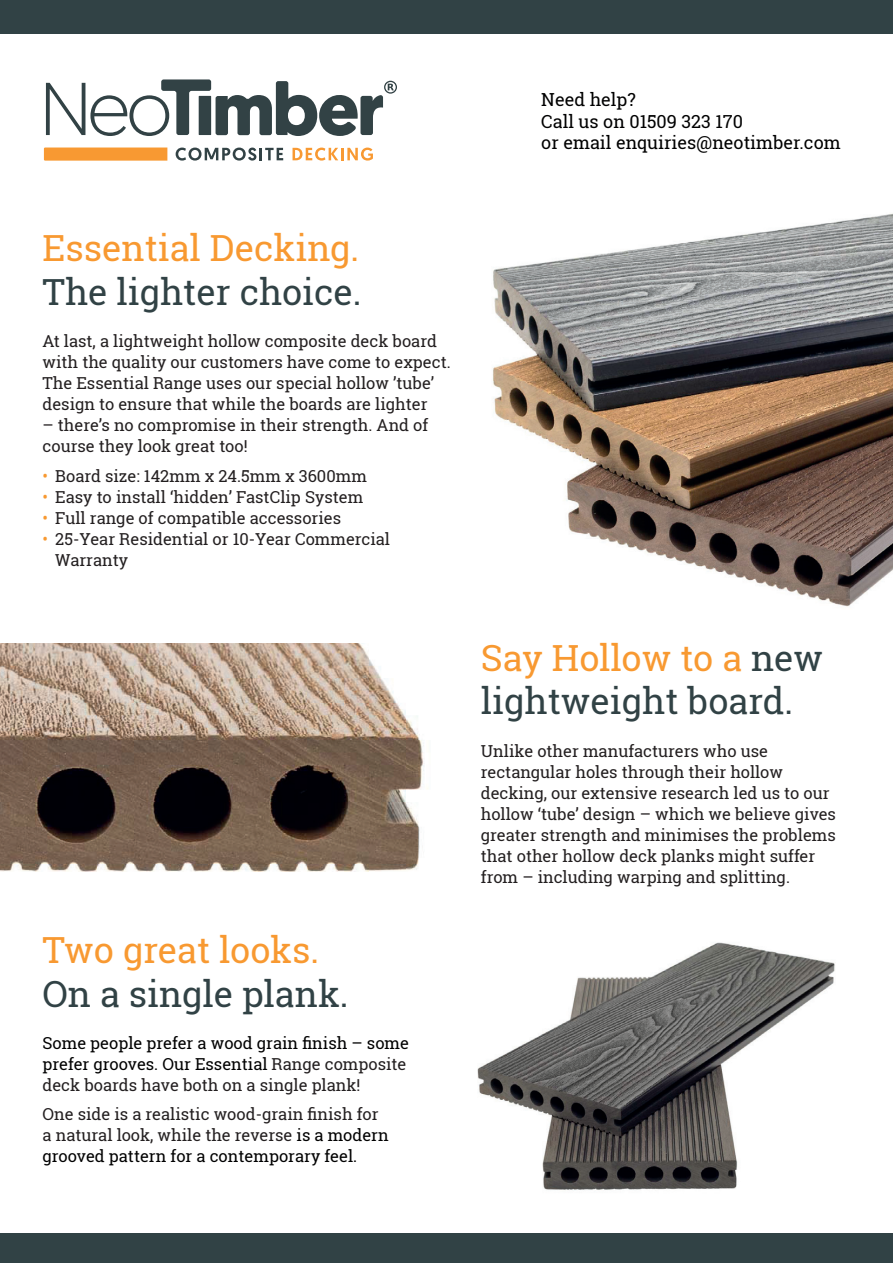
<style>
.page{position:relative;width:893px;height:1263px;background:#fff}
.page>*{position:absolute;margin:0;border:0;box-sizing:border-box;transform-origin:0 0}
.t1{font:36px/43.2px "Roboto Slab";color:#314245}
.t2{font:36px "Roboto Slab";color:#f89931}
.t3{font:18px/21.6px "Roboto Slab";color:#000001}
.t4{font:16.5px/21px "Roboto Slab";color:#231f20}
.t5{font:16.5px/21px "Roboto Slab";color:#000001}
.s1{color:#f89931}
.s2{color:#231f20}
.s3{color:#000001}
</style>
<div class="page">
<img style="left:493px;top:213px;width:400px;height:394px">
<img style="left:0;top:643px;width:428px;height:228px">
<img style="left:477px;top:942px;width:358px;height:248px">
<div style="left:0;top:0;width:893px;height:34px;background:#314245"></div>
<div style="left:0;top:1234px;width:893px;height:29px;background:#314245"></div>
<svg style="left:176px;top:148px;width:107px;height:13px"></svg>
<svg style="left:293px;top:148px;width:80px;height:13px"></svg>
<svg style="left:44px;top:148px;width:123px;height:13px;background:#f89b37"></svg>
<svg style="left:46px;top:79px;width:351px;height:57px"></svg>
<p class="t3" style="left:541px;top:89px;width:301px">Need help?<br>Call us on 01509 323 170<br>or email enquiries@neotimber.com</p>
<h1 class="t2" style="left:43px;top:224px;width:318px">Essential Decking.</h1>
<h1 class="t1" style="left:43px;top:269px;width:321px">The lighter choice.</h1>
<p class="t4" style="left:43px;top:330px;width:410px">At last, a lightweight hollow composite deck board with the quality our customers have come to expect.<br>The Essential Range uses our special hollow ’tube’ design to ensure that while the boards are lighter</p>
<p class="t4" style="left:43px;top:414px;width:387px">– there’s no compromise in their strength. And of course they look great too!</p>
<p class="t4" style="left:43px;top:465px;width:326px"><span class="s1">•</span> Board size: 142mm x 24.5mm x 3600mm</p>
<p class="t4" style="left:43px;top:486px;width:322px"><span class="s1">•</span> Easy to install ‘hidden’ FastClip System</p>
<p class="t4" style="left:43px;top:507px;width:300px"><span class="s1">•</span> Full range of compatible accessories</p>
<p class="t4" style="left:55px;top:528px;width:336px;text-indent:-13px"><span class="s1">•</span> 25-Year Residential or 10-Year Commercial<br>Warranty</p>
<h1 class="t2" style="left:43px;top:926px;width:278px">Two great looks.</h1>
<h1 class="t1" style="left:43px;top:971px;width:308px">On a single plank.</h1>
<p class="t5" style="left:43px;top:1032px;width:368px">Some people prefer a wood grain finish – some prefer grooves. Our Essential <span class="s2">Range composite deck boards have both on a single plank!</span></p>
<p class="t4" style="left:43px;top:1103px;width:348px">One side is a realistic wood-grain finish for a natural look, while the reverse <span class="s3">is a modern grooved pattern for a contemporary feel.</span></p>
<h1 class="t1" style="left:481px;top:636px;width:344px"><span class="s1">Say Hollow to a</span> new lightweight board.</h1>
<p class="t4" style="left:481px;top:740px;width:357px">Unlike other manufacturers who use rectangular holes through their hollow decking, our extensive research led us to our hollow ‘tube’ design – which we believe gives greater strength and minimises the problems that other hollow deck planks might suffer from – including warping and splitting.</p>
</div>
